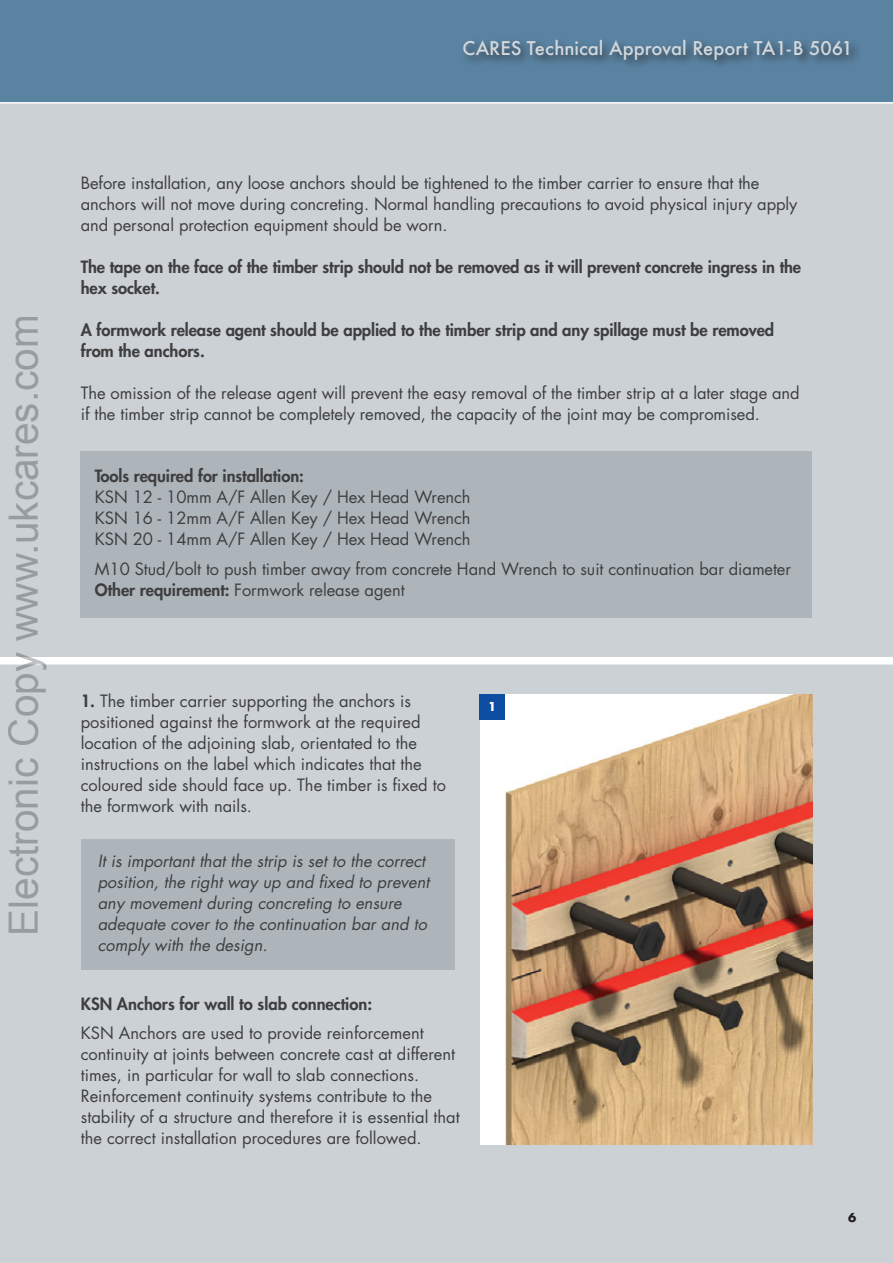
<style>
.page{position:relative;width:893px;height:1263px;background:#fff}
.page>*{position:absolute;margin:0;border:0;box-sizing:border-box;transform-origin:0 0}
.t1{font:40.5px "Arial";color:#939598}
.t2{font:500 18.45px "Futura";color:#d3d8dc}
.t3{font:16.5px/21px "Futura";letter-spacing:-.005em;color:#3e3e3f}
.t4{font:800 16.5px/21px "Futura";letter-spacing:-.005em;color:#3e3e3f}
.t5{font:italic 16.5px/21px "Futura";color:#3e3e3f}
.t6{font:700 12px "Futura";color:#231f20}
.t7{font:700 12px "Futura";color:#fff}
.s1{font-weight:800}
</style>
<div class="page">
<div style="left:0;top:95px;width:893px;height:1168px;background:#ccd1d5"></div>
<div style="left:0;top:657px;width:893px;height:7px;background:#fff"></div>
<div style="left:0;top:0;width:893px;height:102px;background:#5a83a2"></div>
<hr style="left:0;top:102px;width:893px;height:2px;background:#fff">
<div style="left:460px;top:37px;width:401px;height:35px;background:#231f20;opacity:.75"></div>
<div style="left:81px;top:451px;width:731px;height:166px;background:#adb5bb"></div>
<div style="left:81px;top:839px;width:374px;height:130px;background:#adb5bb"></div>
<img style="left:481px;top:695px;width:331px;height:450px">
<div style="left:479px;top:694px;width:26px;height:25px;background:#0d4da1"></div>
<p class="t2" style="left:462px;top:36px;width:392px">CARES Technical Approval Report TA1-B 5061</p>
<p class="t2" style="left:471px;top:36px;width:387px">CARES Technical Approval Report TA1-B-5012</p>
<h1 class="t1" style="left:-3px;top:936px;width:623px;rotate:-90deg">Electronic Copy www.ukcares.com</h1>
<p class="t3" style="left:81px;top:172px;width:718px">Before installation, any loose anchors should be tightened to the timber carrier to ensure that the anchors will not move during concreting. Normal handling precautions to avoid physical injury apply and personal protection equipment should be worn.</p>
<p class="t4" style="left:81px;top:256px;width:722px">The tape on the face of the timber strip should not be removed as it will prevent concrete ingress in the hex socket.</p>
<p class="t4" style="left:81px;top:319px;width:695px">A formwork release agent should be applied to the timber strip and any spillage must be removed from the anchors.</p>
<p class="t3" style="left:81px;top:382px;width:720px">The omission of the release agent will prevent the easy removal of the timber strip at a later stage and if the timber strip cannot be completely removed, the capacity of the joint may be compromised.</p>
<p class="t4" style="left:95px;top:465px;width:211px">Tools required for installation:</p>
<p class="t3" style="left:95px;top:486px;width:377px">KSN 12 - 10mm A/F Allen Key / Hex Head Wrench</p>
<p class="t3" style="left:95px;top:507px;width:377px">KSN 16 - 12mm A/F Allen Key / Hex Head Wrench</p>
<p class="t3" style="left:95px;top:528px;width:377px">KSN 20 - 14mm A/F Allen Key / Hex Head Wrench</p>
<p class="t3" style="left:95px;top:558px;width:697px">M10 Stud/bolt to push timber away from concrete Hand Wrench to suit continuation bar diameter</p>
<p class="t3" style="left:95px;top:579px;width:311px"><span class="s1">Other requirement:</span> Formwork release agent</p>
<p class="t3" style="left:81px;top:690px;width:367px"><span class="s1">1.</span> The timber carrier supporting the anchors is positioned against the formwork at the required location of the adjoining slab, orientated to the instructions on the label which indicates that the coloured side should face up. The timber is fixed to the formwork with nails.</p>
<p class="t5" style="left:98px;top:850px;width:333px">It is important that the strip is set to the correct position, the right way up and fixed to prevent any movement during concreting to ensure adequate cover to the continuation bar and to comply with the design.</p>
<p class="t4" style="left:81px;top:993px;width:293px">KSN Anchors for wall to slab connection:</p>
<p class="t3" style="left:81px;top:1023px;width:380px">KSN Anchors are used to provide reinforcement continuity at joints between concrete cast at different times, in particular for wall to slab connections.<br>Reinforcement continuity systems contribute to the stability of a structure and therefore it is essential that the correct installation procedures are followed.</p>
<p class="t7" style="left:488px;top:698px;width:10px">1</p>
<p class="t6" style="left:848px;top:1208px;width:10px">6</p>
</div>
